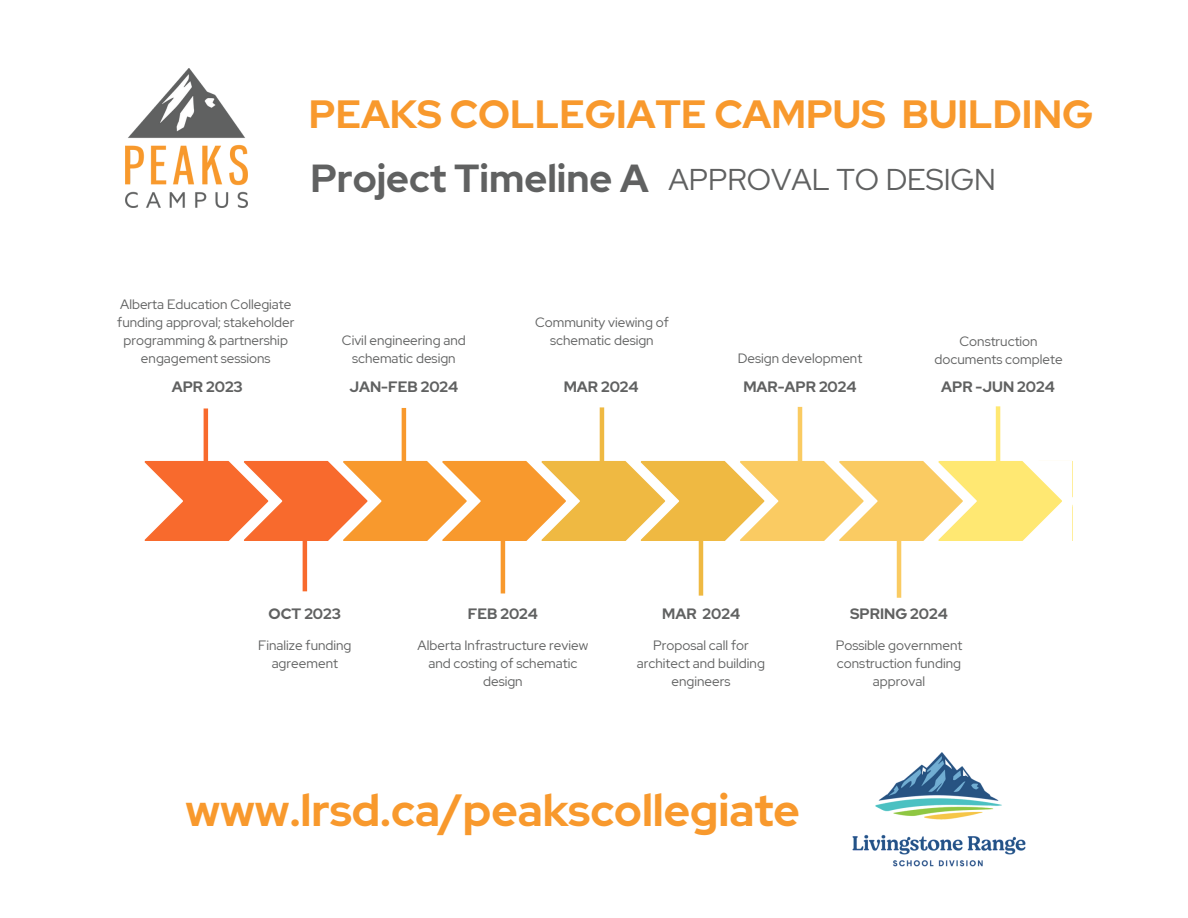
<style>
.page{position:relative;width:1188px;height:918px;background:#fff}
.page>*{position:absolute;margin:0;border:0;box-sizing:border-box;transform-origin:0 0}
.t1{font:700 45px "Red Hat Display";color:#f8992d}
.t2{font:700 39.3px "Red Hat Display";color:#f8992d}
.t3{font:700 39px "Red Hat Display";color:#606161}
.t4{font:30px "Red Hat Display";color:#606161}
.t5{font:700 15px "Red Hat Display";color:#606161}
.t6{font:13.5px/18px "Red Hat Display";color:#606161;text-align:center}
</style>
<div class="page">
<hr style="left:204px;top:408px;width:4px;height:93px;background:#f86a2d">
<hr style="left:402px;top:408px;width:4px;height:92px;background:#f8992d">
<hr style="left:600px;top:407px;width:4px;height:93px;background:#efb942">
<hr style="left:798px;top:407px;width:4px;height:92px;background:#facb62">
<hr style="left:996px;top:406px;width:4px;height:93px;background:#ffe872">
<hr style="left:303px;top:499px;width:4px;height:92px;background:#f86a2d">
<hr style="left:501px;top:501px;width:4px;height:92px;background:#f8992d">
<hr style="left:699px;top:503px;width:4px;height:93px;background:#efb942">
<hr style="left:897px;top:505px;width:4px;height:93px;background:#facb62">
<svg style="left:144px;top:461px;width:918px;height:84px"></svg>
<img style="left:852px;top:752px;width:174px;height:115px">
<img style="left:126px;top:68px;width:121px;height:140px">
<h5 class="t2" style="left:309px;top:88px;width:786px">PEAKS COLLEGIATE CAMPUS BUILDING</h5>
<p class="t3" style="left:310px;top:152px;width:340px">Project Timeline A</p>
<p class="t4" style="left:668px;top:160px;width:329px">APPROVAL TO DESIGN</p>
<h5 class="t6" style="left:117px;top:295px;width:179px">Alberta Education Collegiate funding approval; stakeholder programming &amp; partnership engagement sessions</h5>
<p class="t6" style="left:342px;top:331px;width:125px">Civil engineering and schematic design</p>
<p class="t6" style="left:535px;top:313px;width:135px">Community viewing of schematic design</p>
<p class="t6" style="left:738px;top:349px;width:126px">Design development</p>
<h5 class="t6" style="left:935px;top:333px;width:130px">Construction documents complete</h5>
<h3 class="t5" style="left:172px;top:376px;width:73px">APR 2023</h3>
<h4 class="t5" style="left:349px;top:376px;width:110px">JAN-FEB 2024</h4>
<p class="t5" style="left:564px;top:376px;width:76px">MAR 2024</p>
<p class="t5" style="left:743px;top:376px;width:115px">MAR-APR 2024</p>
<h5 class="t5" style="left:941px;top:376px;width:115px">APR -JUN 2024</h5>
<h5 class="t5" style="left:269px;top:604px;width:74px">OCT 2023</h5>
<h5 class="t5" style="left:468px;top:604px;width:72px">FEB 2024</h5>
<h5 class="t6" style="left:418px;top:636px;width:172px">Alberta Infrastructure review and costing of schematic design</h5>
<h5 class="t6" style="left:258px;top:636px;width:95px">Finalize funding agreement</h5>
<p class="t5" style="left:662px;top:604px;width:79px">MAR 2024</p>
<p class="t6" style="left:637px;top:636px;width:129px">Proposal call for architect and building engineers</p>
<p class="t5" style="left:850px;top:604px;width:99px">SPRING 2024</p>
<h5 class="t6" style="left:836px;top:636px;width:128px">Possible government construction funding approval</h5>
<p class="t1" style="left:185px;top:780px;width:616px">www.lrsd.ca/peakscollegiate</p>
</div>
